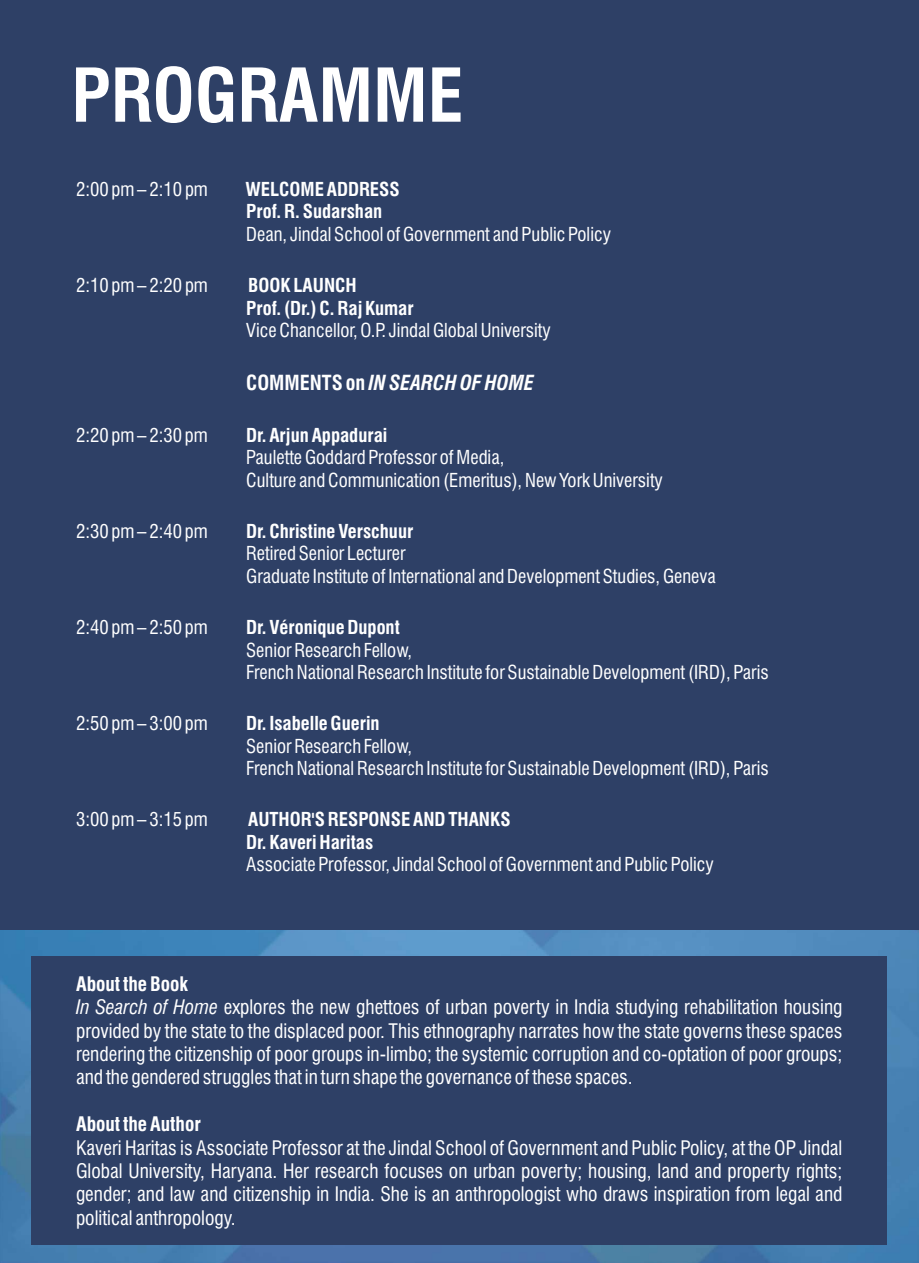
<style>
.page{position:relative;width:919px;height:1263px;background:#fff}
.page>*{position:absolute;margin:0;border:0;box-sizing:border-box;transform-origin:0 0}
.t1{font:700 condensed 72.15px "Swiss 721 BT";color:#fff}
.t2{font:italic 700 condensed 20.25px "Swiss 721 BT";color:#fff}
.t3{font:condensed 19.5px/23.4px "Swiss 721 BT";color:#fff}
.t4{font:700 condensed 19.5px "Swiss 721 BT";color:#fff}
.t5{font:condensed 18.75px/22.5px "Swiss 721 BT";color:#fff}
.t6{font:700 condensed 18.75px/22.5px "Swiss 721 BT";color:#fff}
.s1{font-style:normal}
.s2{font-weight:700}
.s3{font-style:italic}
</style>
<div class="page">
<img style="left:0;top:930px;width:918px;height:333px">
<div style="left:31px;top:956px;width:856px;height:288px;background:#2e4066"></div>
<div style="left:0;top:0;width:918px;height:930px;background:#2e4066"></div>
<h1 class="t1" style="left:71px;top:67px;width:393px">PROGRAMME</h1>
<p class="t5" style="left:76px;top:180px;width:133px">2:00 pm – 2:10 pm</p>
<p class="t6" style="left:245px;top:180px;width:156px">WELCOME ADDRESS<br>Prof. R. Sudarshan</p>
<p class="t5" style="left:246px;top:225px;width:366px">Dean, Jindal School of Government and Public Policy</p>
<p class="t5" style="left:76px;top:276px;width:133px">2:10 pm – 2:20 pm</p>
<p class="t6" style="left:246px;top:276px;width:169px">BOOK LAUNCH<br>Prof. (Dr.) C. Raj Kumar</p>
<p class="t5" style="left:246px;top:321px;width:306px">Vice Chancellor, O.P. Jindal Global University</p>
<p class="t2" style="left:246px;top:374px;width:289px"><span class="s1">COMMENTS on</span> IN SEARCH OF HOME</p>
<p class="t5" style="left:76px;top:425px;width:133px">2:20 pm – 2:30 pm</p>
<p class="t6" style="left:246px;top:425px;width:143px">Dr. Arjun Appadurai</p>
<p class="t5" style="left:246px;top:448px;width:418px">Paulette Goddard Professor of Media,<br>Culture and Communication (Emeritus), New York University</p>
<p class="t5" style="left:76px;top:522px;width:133px">2:30 pm – 2:40 pm</p>
<p class="t6" style="left:246px;top:522px;width:169px">Dr. Christine Verschuur</p>
<p class="t5" style="left:246px;top:544px;width:471px">Retired Senior Lecturer<br>Graduate Institute of International and Development Studies, Geneva</p>
<p class="t5" style="left:76px;top:618px;width:133px">2:40 pm – 2:50 pm</p>
<p class="t6" style="left:246px;top:618px;width:155px">Dr. Véronique Dupont</p>
<p class="t5" style="left:246px;top:640px;width:524px">Senior Research Fellow,<br>French National Research Institute for Sustainable Development (IRD), Paris</p>
<p class="t5" style="left:76px;top:714px;width:133px">2:50 pm – 3:00 pm</p>
<p class="t6" style="left:246px;top:714px;width:135px">Dr. Isabelle Guerin</p>
<p class="t5" style="left:246px;top:737px;width:524px">Senior Research Fellow,<br>French National Research Institute for Sustainable Development (IRD), Paris</p>
<p class="t5" style="left:76px;top:810px;width:133px">3:00 pm – 3:15 pm</p>
<p class="t6" style="left:246px;top:810px;width:266px">AUTHOR'S RESPONSE AND THANKS<br>Dr. Kaveri Haritas</p>
<p class="t5" style="left:246px;top:855px;width:469px">Associate Professor, Jindal School of Government and Public Policy</p>
<p class="t3" style="left:76px;top:974px;width:767px"><span class="s2">About the Book<br></span><span class="s3">In Search of Home</span> explores the new ghettoes of urban poverty in India studying rehabilitation housing provided by the state to the displaced poor. This ethnography narrates how the state governs these spaces rendering the citizenship of poor groups in-limbo; the systemic corruption and co-optation of poor groups; and the gendered struggles that in turn shape the governance of these spaces.</p>
<p class="t4" style="left:76px;top:1116px;width:126px">About the Author</p>
<p class="t3" style="left:76px;top:1138px;width:767px;text-align:justify">Kaveri Haritas is Associate Professor at the Jindal School of Government and Public Policy, at the OP Jindal Global University, Haryana. Her research focuses on urban poverty; housing, land and property rights; gender; and law and citizenship in India. She is an anthropologist who draws inspiration from legal and political anthropology.</p>
</div>
